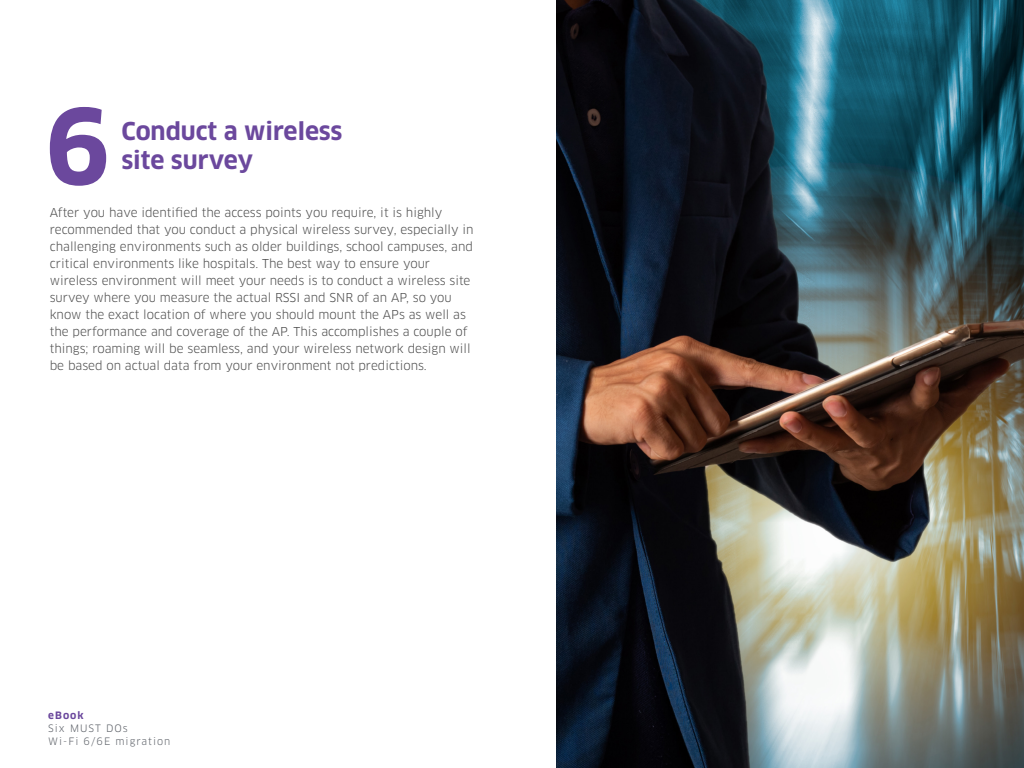
<style>
.page{position:relative;width:1024px;height:768px;background:#fff}
.page>*{position:absolute;margin:0;border:0;box-sizing:border-box;transform-origin:0 0}
.t1{font:700 102.6px "Clan OT";color:#6b489d}
.t2{font:700 24px/28.8px "Clan OT";color:#6b489d}
.t3{font:12px/17px "Clan OT";color:#4d4d4d}
.t4{font:10px/13px "Clan OT";letter-spacing:.1em;color:#5f636a}
.t5{font:700 10px "Clan OT";letter-spacing:.1em;color:#6b489d}
</style>
<div class="page">
<img style="left:557px;top:0;width:467px;height:768px">
<h1 class="t1" style="left:45px;top:87px;width:67px">6</h1>
<h2 class="t2" style="left:121px;top:117px;width:223px">Conduct a wireless site survey</h2>
<p class="t3" style="left:50px;top:204px;width:425px">After you have identified the access points you require, it is highly recommended that you conduct a physical wireless survey, especially in challenging environments such as older buildings, school campuses, and critical environments like hospitals. The best way to ensure your wireless environment will meet your needs is to conduct a wireless site survey where you measure the actual RSSI and SNR of an AP, so you know the exact location of where you should mount the APs as well as the performance and coverage of the AP. This accomplishes a couple of things; roaming will be seamless, and your wireless network design will be based on actual data from your environment not predictions.</p>
<p class="t5" style="left:48px;top:710px;width:37px">eBook</p>
<p class="t4" style="left:48px;top:722px;width:124px">Six MUST DOs<br>Wi-Fi 6/6E migration</p>
</div>
